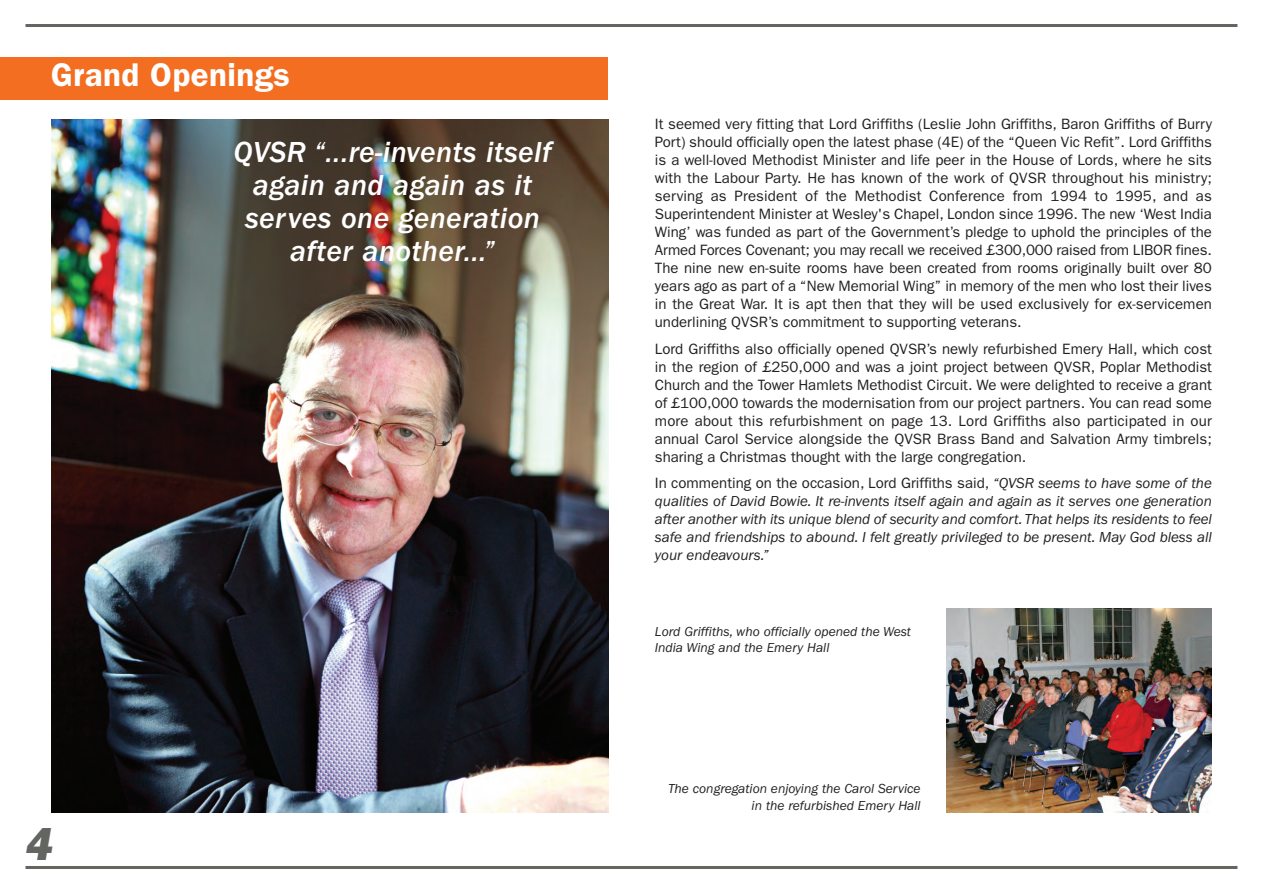
<style>
.page{position:relative;width:1263px;height:893px;background:#fff}
.page>*{position:absolute;margin:0;border:0;box-sizing:border-box;transform-origin:0 0}
.t1{font:italic 800 46.5px "Franklin Gothic";color:#636560}
.t2{font:600 33px "Franklin Gothic";letter-spacing:.015em;color:#fff}
.t3{font:italic 500 30px/33px "Franklin Gothic";letter-spacing:.015em;color:#fff;text-align:center}
.t4{font:15px/18px "Franklin Gothic";color:#231f20;text-align:justify}
.t5{font:italic 15px/18px "Franklin Gothic";color:#231f20;text-align:justify}
.t6{font:italic 13.5px/16.5px "Franklin Gothic";color:#231f20}
.s1{font-style:normal}
</style>
<div class="page">
<div style="left:0;top:57px;width:608px;height:43px;background:#f36e21"></div>
<hr style="left:26px;top:866px;width:1211px;height:3px;background:#636560">
<hr style="left:26px;top:24px;width:1211px;height:3px;background:#636560">
<img style="left:51px;top:119px;width:557px;height:693px">
<img style="left:946px;top:608px;width:266px;height:204px">
<h2 class="t2" style="left:51px;top:64px;width:241px">Grand Openings</h2>
<h3 class="t3" style="left:233px;top:138px;width:320px">QVSR “...re-invents itself again and again as it serves one generation after another...”</h3>
<h1 class="t1" style="left:26px;top:828px;width:29px">4</h1>
<p class="t4" style="left:655px;top:116px;width:559px">It seemed very fitting that Lord Griffiths (Leslie John Griffiths, Baron Griffiths of Burry Port) should officially open the latest phase (4E) of the “Queen Vic Refit”. Lord Griffiths is a well-loved Methodist Minister and life peer in the House of Lords, where he sits with the Labour Party. He has known of the work of QVSR throughout his ministry; serving as President of the Methodist Conference from 1994 to 1995, and as Superintendent Minister at Wesley's Chapel, London since 1996. The new ‘West India Wing’ was funded as part of the Government’s pledge to uphold the principles of the Armed Forces Covenant; you may recall we received £300,000 raised from LIBOR fines.<br>The nine new en-suite rooms have been created from rooms originally built over 80 years ago as part of a “New Memorial Wing” in memory of the men who lost their lives in the Great War. It is apt then that they will be used exclusively for ex-servicemen underlining QVSR’s commitment to supporting veterans.</p>
<p class="t4" style="left:655px;top:341px;width:559px">Lord Griffiths also officially opened QVSR’s newly refurbished Emery Hall, which cost in the region of £250,000 and was a joint project between QVSR, Poplar Methodist Church and the Tower Hamlets Methodist Circuit. We were delighted to receive a grant of £100,000 towards the modernisation from our project partners. You can read some more about this refurbishment on page 13. Lord Griffiths also participated in our annual Carol Service alongside the QVSR Brass Band and Salvation Army timbrels; sharing a Christmas thought with the large congregation.</p>
<p class="t5" style="left:655px;top:476px;width:559px"><span class="s1">In commenting on the occasion, Lord Griffiths said,</span> “QVSR seems to have some of the qualities of David Bowie. It re-invents itself again and again as it serves one generation after another with its unique blend of security and comfort.That helps its residents to feel safe and friendships to abound. I felt greatly privileged to be present. May God bless all your endeavours.”</p>
<p class="t6" style="left:655px;top:624px;width:258px">Lord Griffiths, who officially opened the West<br>India Wing and the Emery Hall</p>
<p class="t6" style="left:668px;top:782px;width:254px;text-align:right">The congregation enjoying the Carol Service in the refurbished Emery Hall</p>
</div>
